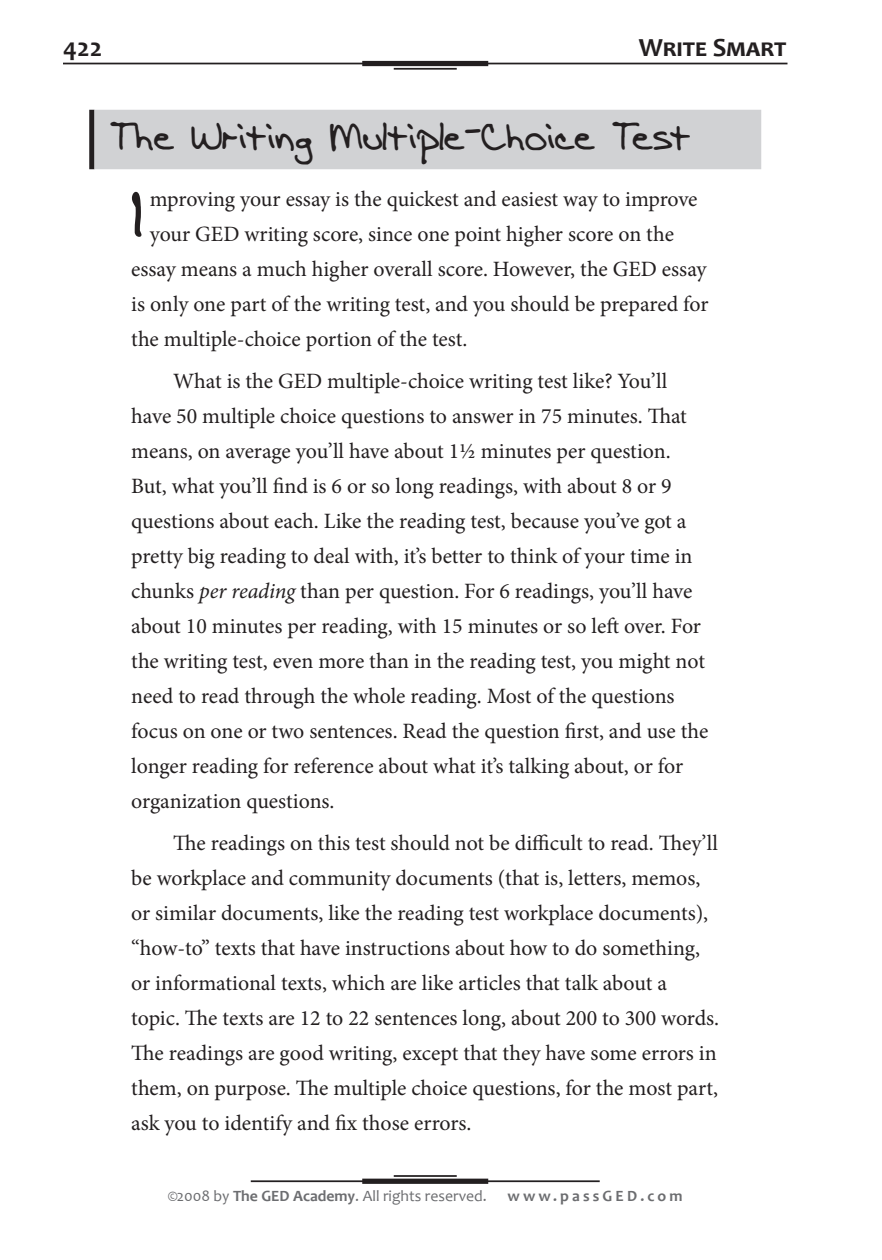
<style>
.page{position:relative;width:882px;height:1260px;background:#fff}
.page>*{position:absolute;margin:0;border:0;box-sizing:border-box;transform-origin:0 0}
.First_Paragraph{font:75.77px "A Enigma Scrawl 4 BRK";color:#231f20}
.Head1{font:42px "A Enigma Scrawl 4 BRK";color:#231f20}
.t1{font:700 26.25px "Candara";letter-spacing:.035em;color:#231f20}
.t2{font:700 26.25px "Candara";color:#231f20}
.Text{font:21.88px/35px "Minion Pro";letter-spacing:-.005em;color:#231f20}
.First_Paragraph-2{font:21.88px "Minion Pro";letter-spacing:-.005em;color:#231f20}
.t3{font:15.75px "Candara";color:#6c6d70}
.t4{font:700 15.75px "Candara";letter-spacing:.2em;color:#6c6d70}
.s1{font-style:italic}
.s2{font-weight:700}
</style>
<div class="page">
<div style="left:362px;top:1179px;width:126px;height:5px;background:#231f20"></div>
<hr style="left:394px;top:1175px;width:63px;height:2px;background:#231f20">
<hr style="left:251px;top:1180px;width:349px;height:2px;background:#231f20">
<div style="left:362px;top:61px;width:126px;height:5px;background:#231f20"></div>
<hr style="left:394px;top:68px;width:63px;height:2px;background:#231f20">
<hr style="left:63px;top:63px;width:725px;height:1px;background:#231f20">
<div style="left:89px;top:110px;width:5px;height:59px;background:#231f20"></div>
<div style="left:94px;top:110px;width:667px;height:59px;background:#d1d2d4"></div>
<p class="t2" style="left:63px;top:31px;width:41px">422</p>
<p class="t1" style="left:639px;top:31px;width:146px">Write Smart</p>
<p class="Head1" style="left:110px;top:111px;width:582px">The Writing Multiple-Choice Test</p>
<p class="First_Paragraph" style="left:131px;top:171px;width:12px">I</p>
<p class="First_Paragraph-2" style="left:150px;top:184px;width:549px">mproving your essay is the quickest and easiest way to improve</p>
<p class="First_Paragraph-2" style="left:150px;top:219px;width:526px">your GED writing score, since one point higher score on the</p>
<p class="First_Paragraph-2" style="left:131px;top:254px;width:577px">essay means a much higher overall score. However, the GED essay</p>
<p class="First_Paragraph-2" style="left:131px;top:289px;width:579px">is only one part of the writing test, and you should be prepared for</p>
<p class="First_Paragraph-2" style="left:131px;top:324px;width:338px">the multiple-choice portion of the test.</p>
<p class="Text" style="left:131px;top:364px;width:579px;text-indent:42px">What is the GED multiple-choice writing test like? You’ll have 50 multiple choice questions to answer in 75 minutes. That means, on average you’ll have about 1½ minutes per question.<br>But, what you’ll find is 6 or so long readings, with about 8 or 9 questions about each. Like the reading test, because you’ve got a pretty big reading to deal with, it’s better to think of your time in chunks <span class="s1">per reading</span> than per question. For 6 readings, you’ll have about 10 minutes per reading, with 15 minutes or so left over. For the writing test, even more than in the reading test, you might not need to read through the whole reading. Most of the questions focus on one or two sentences. Read the question first, and use the longer reading for reference about what it’s talking about, or for organization questions.</p>
<p class="Text" style="left:131px;top:826px;width:590px;text-indent:42px">The readings on this test should not be difficult to read. They’ll be workplace and community documents (that is, letters, memos, or similar documents, like the reading test workplace documents), “how-to” texts that have instructions about how to do something, or informational texts, which are like articles that talk about a topic. The texts are 12 to 22 sentences long, about 200 to 300 words.<br>The readings are good writing, except that they have some errors in them, on purpose. The multiple choice questions, for the most part, ask you to identify and fix those errors.</p>
<p class="t3" style="left:168px;top:1187px;width:321px">©2008 by <span class="s2">The GED Academy</span>. All rights reserved.</p>
<p class="t4" style="left:507px;top:1187px;width:177px">www.passGED.com</p>
</div>
